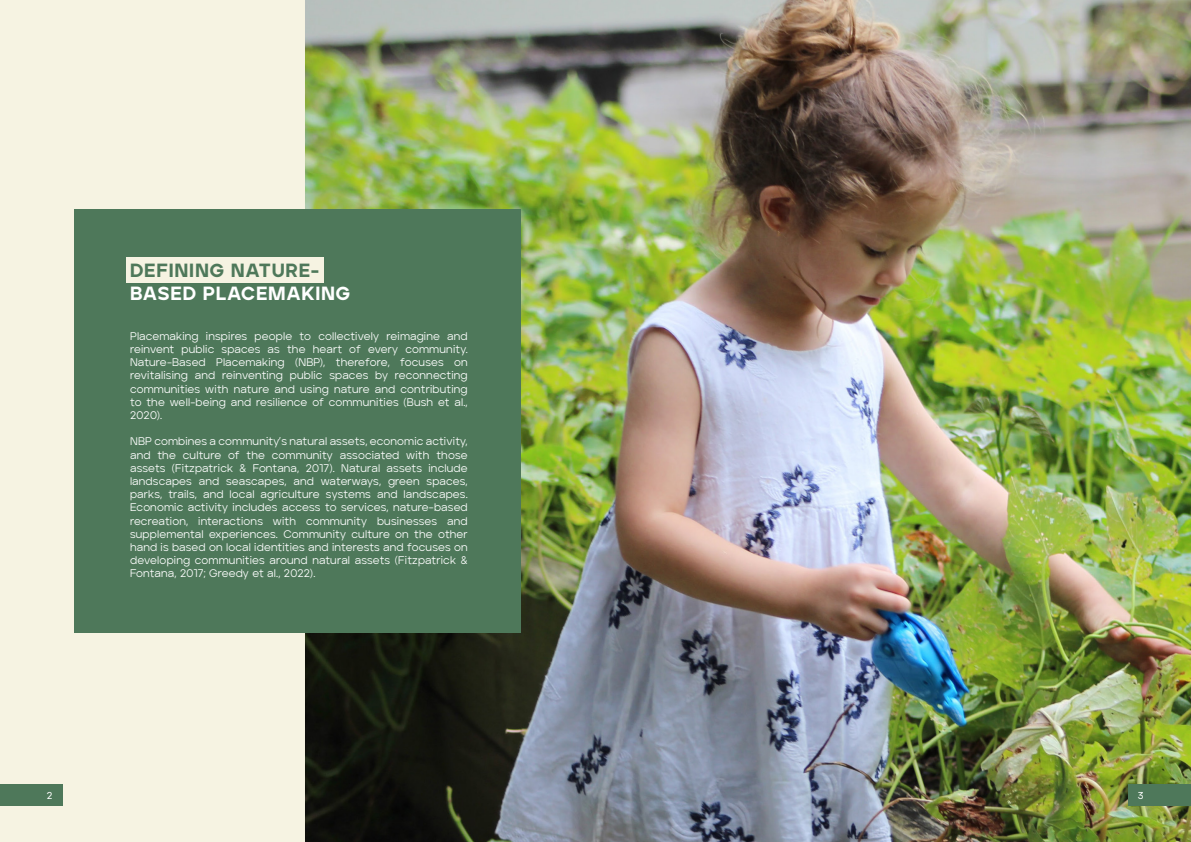
<style>
.page{position:relative;width:1191px;height:842px;background:#f6f3e2}
.page>*{position:absolute;margin:0;border:0;box-sizing:border-box;transform-origin:0 0}
.t1{font:900 19px "Aventa";letter-spacing:.04em;color:#fff}
.t2{font:900 19px "Aventa";letter-spacing:.04em;color:#4e785a}
.t3{font:11px/13.2px "Aventa";letter-spacing:.02em;color:#fff;text-align:justify}
.t4{font:500 10px "Aventa";color:#fff}
</style>
<div class="page">
<img style="left:305px;top:0;width:886px;height:842px">
<div style="left:74px;top:209px;width:447px;height:424px;background:#4e785a"></div>
<div style="left:126px;top:258px;width:197px;height:25px;background:#f6f3e2"></div>
<div style="left:1128px;top:784px;width:63px;height:22px;background:#4e785a"></div>
<div style="left:0;top:784px;width:63px;height:22px;background:#4e785a"></div>
<h1 class="t2" style="left:130px;top:259px;width:191px">DEFINING NATURE-</h1>
<h1 class="t1" style="left:130px;top:282px;width:222px">BASED PLACEMAKING</h1>
<p class="t3" style="left:130px;top:329px;width:339px">Placemaking inspires people to collectively reimagine and reinvent public spaces as the heart of every community.<br>Nature-Based Placemaking (NBP), therefore, focuses on revitalising and reinventing public spaces by reconnecting communities with nature and using nature and contributing to the well-being and resilience of communities (Bush et al., 2020).</p>
<p class="t3" style="left:130px;top:435px;width:339px">NBP combines a community’s natural assets, economic activity, and the culture of the community associated with those assets (Fitzpatrick &amp; Fontana, 2017). Natural assets include landscapes and seascapes, and waterways, green spaces, parks, trails, and local agriculture systems and landscapes.<br>Economic activity includes access to services, nature-based recreation, interactions with community businesses and supplemental experiences. Community culture on the other hand is based on local identities and interests and focuses on developing communities around natural assets (Fitzpatrick &amp; Fontana, 2017; Greedy et al., 2022).</p>
<p class="t4" style="left:47px;top:789px;width:7px">2</p>
<p class="t4" style="left:1138px;top:789px;width:7px">3</p>
</div>
